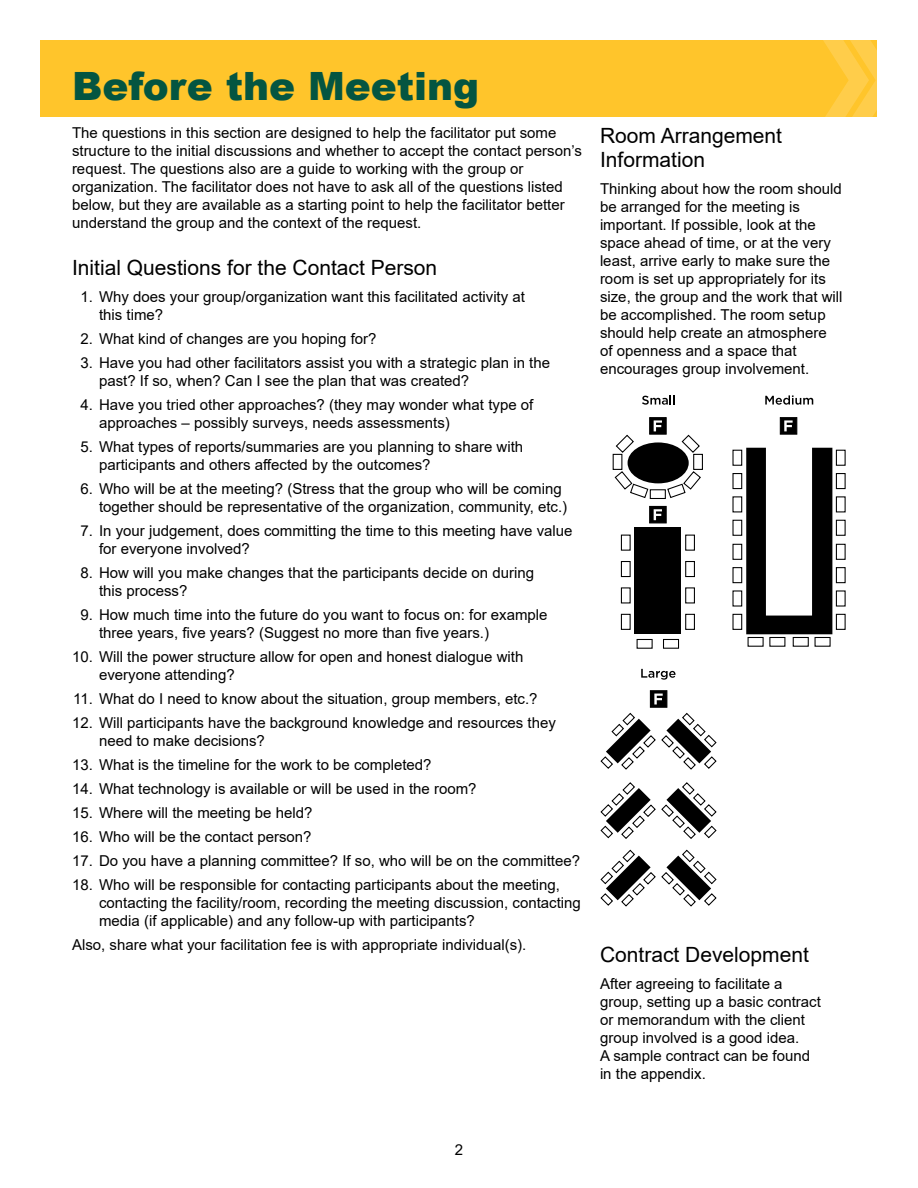
<style>
.page{position:relative;width:918px;height:1188px;background:#fff}
.page>*{position:absolute;margin:0;border:0;box-sizing:border-box;transform-origin:0 0}
.heading{font:900 39px "Arial";color:#045541}
.subhead{font:21px/24px "Arial";color:#000}
.numbered_list{font:15px/18px "Arial";color:#000}
.body{font:15px/18px "Arial";color:#000}
</style>
<div class="page">
<div style="left:40px;top:40px;width:838px;height:77px;background:#ffc52b"></div>
<svg style="left:765px;top:395px;width:48px;height:10px"></svg>
<svg style="left:732px;top:448px;width:114px;height:199px"></svg>
<div style="left:780px;top:417px;width:17px;height:18px;background:#000;border:1px solid #000"></div>
<svg style="left:784px;top:420px;width:9px;height:11px"></svg>
<div style="left:649px;top:417px;width:18px;height:18px;background:#000;border:1px solid #000"></div>
<svg style="left:642px;top:395px;width:33px;height:10px"></svg>
<svg style="left:612px;top:420px;width:91px;height:229px"></svg>
<div style="left:650px;top:690px;width:17px;height:18px;background:#000;border:1px solid #000"></div>
<svg style="left:654px;top:694px;width:9px;height:10px"></svg>
<svg style="left:600px;top:782px;width:117px;height:57px"></svg>
<svg style="left:600px;top:712px;width:117px;height:58px"></svg>
<svg style="left:600px;top:849px;width:117px;height:58px"></svg>
<svg style="left:641px;top:669px;width:35px;height:11px"></svg>
<svg style="left:823px;top:40px;width:55px;height:77px"></svg>
<p class="heading" style="left:72px;top:58px;width:409px">Before the Meeting</p>
<p class="body" style="left:72px;top:124px;width:511px">The questions in this section are designed to help the facilitator put some structure to the initial discussions and whether to accept the contact person’s request. The questions also are a guide to working with the group or organization. The facilitator does not have to ask all of the questions listed below, but they are available as a starting point to help the facilitator better understand the group and the context of the request.</p>
<p class="subhead" style="left:72px;top:255px;width:367px">Initial Questions for the Contact Person</p>
<p class="numbered_list" style="left:99px;top:288px;width:428px;text-indent:-19px">1. Why does your group/organization want this facilitated activity at this time?</p>
<p class="numbered_list" style="left:80px;top:330px;width:298px">2. What kind of changes are you hoping for?</p>
<p class="numbered_list" style="left:99px;top:354px;width:453px;text-indent:-19px">3. Have you had other facilitators assist you with a strategic plan in the past? If so, when? Can I see the plan that was created?</p>
<p class="numbered_list" style="left:99px;top:396px;width:436px;text-indent:-19px">4. Have you tried other approaches? (they may wonder what type of approaches – possibly surveys, needs assessments)</p>
<p class="numbered_list" style="left:99px;top:438px;width:426px;text-indent:-19px">5. What types of reports/summaries are you planning to share with participants and others affected by the outcomes?</p>
<p class="numbered_list" style="left:99px;top:480px;width:470px;text-indent:-19px">6. Who will be at the meeting? (Stress that the group who will be coming together should be representative of the organization, community, etc.)</p>
<p class="numbered_list" style="left:99px;top:522px;width:475px;text-indent:-19px">7. In your judgement, does committing the time to this meeting have value for everyone involved?</p>
<p class="numbered_list" style="left:99px;top:564px;width:437px;text-indent:-19px">8. How will you make changes that the participants decide on during this process?</p>
<p class="numbered_list" style="left:99px;top:606px;width:450px;text-indent:-19px">9. How much time into the future do you want to focus on: for example three years, five years? (Suggest no more than five years.)</p>
<p class="numbered_list" style="left:99px;top:648px;width:426px;text-indent:-27px">10. Will the power structure allow for open and honest dialogue with everyone attending?</p>
<p class="numbered_list" style="left:73px;top:690px;width:466px">11. What do I need to know about the situation, group members, etc.?</p>
<p class="numbered_list" style="left:99px;top:714px;width:458px;text-indent:-27px">12. Will participants have the background knowledge and resources they need to make decisions?</p>
<p class="numbered_list" style="left:72px;top:756px;width:361px">13. What is the timeline for the work to be completed?</p>
<p class="numbered_list" style="left:72px;top:780px;width:406px">14. What technology is available or will be used in the room?</p>
<p class="numbered_list" style="left:72px;top:804px;width:242px">15. Where will the meeting be held?</p>
<p class="numbered_list" style="left:72px;top:828px;width:241px">16. Who will be the contact person?</p>
<p class="numbered_list" style="left:72px;top:852px;width:509px">17. Do you have a planning committee? If so, who will be on the committee?</p>
<p class="numbered_list" style="left:99px;top:876px;width:483px;text-indent:-27px">18. Who will be responsible for contacting participants about the meeting, contacting the facility/room, recording the meeting discussion, contacting media (if applicable) and any follow-up with participants?</p>
<p class="body" style="left:72px;top:936px;width:456px">Also, share what your facilitation fee is with appropriate individual(s).</p>
<p class="subhead" style="left:600px;top:123px;width:184px">Room Arrangement<br>Information</p>
<p class="body" style="left:600px;top:179px;width:244px">Thinking about how the room should be arranged for the meeting is important. If possible, look at the space ahead of time, or at the very least, arrive early to make sure the room is set up appropriately for its size, the group and the work that will be accomplished. The room setup should help create an atmosphere of openness and a space that encourages group involvement.</p>
<p class="subhead" style="left:600px;top:943px;width:210px">Contract Development</p>
<p class="body" style="left:600px;top:975px;width:222px">After agreeing to facilitate a group, setting up a basic contract or memorandum with the client group involved is a good idea.<br>A sample contract can be found in the appendix.</p>
<p class="body" style="left:455px;top:1141px;width:10px">2</p>
</div>
